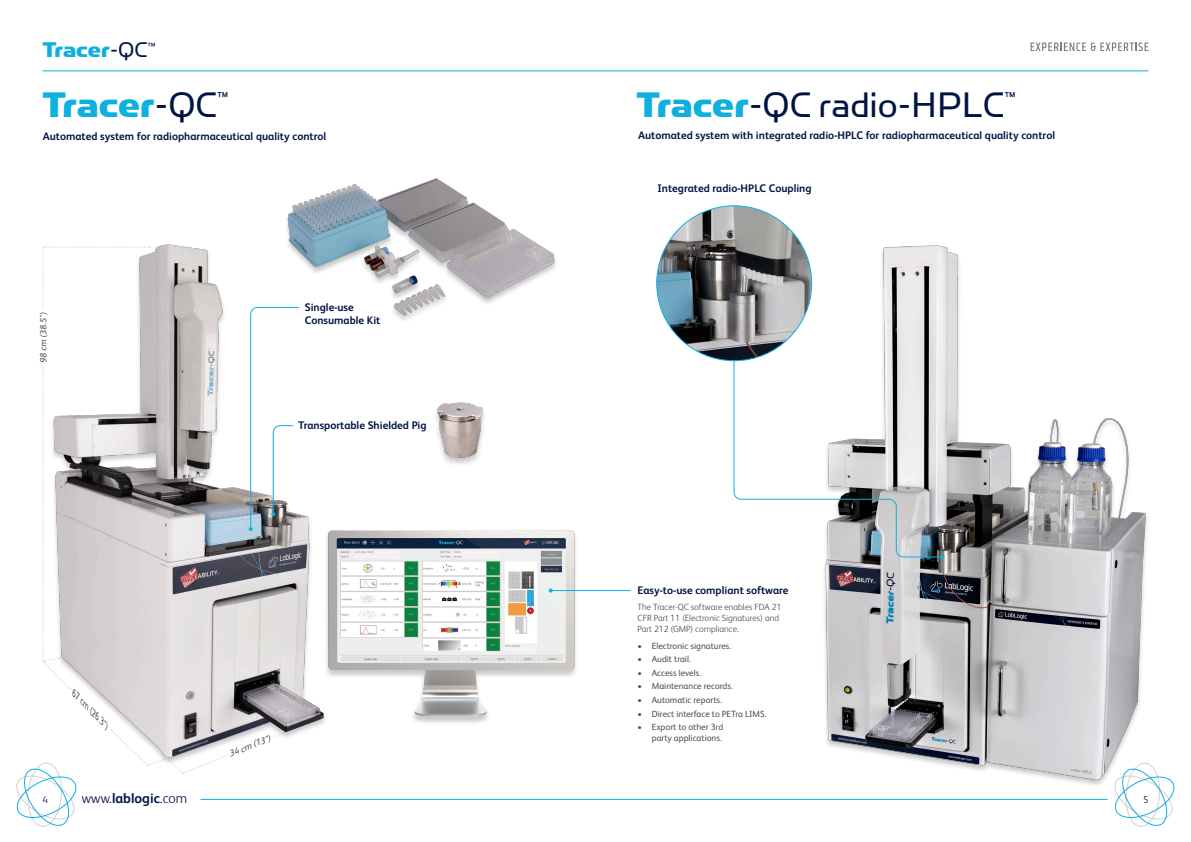
<style>
.page{position:relative;width:1191px;height:842px;background:#fff}
.page>*{position:absolute;margin:0;border:0;box-sizing:border-box;transform-origin:0 0}
.t1{font:40px "Simian Display Orangutan";color:#001443}
.t2{font:40px "Simian Display Chimpanzee";letter-spacing:-.005em;color:#0eb0df}
.t3{font:24px "Simian Display Chimpanzee";letter-spacing:-.005em;color:#0eb0df}
.t4{font:16px "Simian Display Orangutan";color:#001443}
.t5{font:300 14px "FS Albert Pro";letter-spacing:.005em;color:#001443}
.t6{font:700 11px/13.2px "FS Albert Pro";color:#001443}
.t7{font:300 10px "FS Albert Pro";color:#001443}
.t8{font:9px/10.8px "FS Albert Pro";color:#4b4c4d;text-align:right}
.t9{font:300 9px/10.8px "FS Albert Pro";color:#4b4c4d}
.t10{font:italic 9px "FS Albert Pro";color:#4b4c4d}
.s1{font-family:"Simian Display Orangutan";color:#001443}
.s2{font-family:"Simian Display Chimpanzee";color:#0eb0df}
.s3{font-weight:300}
.s4{font-weight:700}
</style>
<div class="page">
<svg style="left:1030px;top:43px;width:118px;height:8px"></svg>
<hr style="left:43px;top:70px;width:1105px;height:1px;background:#0eb0df">
<img style="left:49px;top:244px;width:266px;height:493px">
<img style="left:765px;top:211px;width:383px;height:574px">
<svg style="left:42px;top:247px;width:109px;height:442px"></svg>
<img style="left:315px;top:530px;width:277px;height:197px">
<hr style="left:551px;top:590px;width:79px;height:1px;background:#0eb0df">
<svg style="left:549px;top:588px;width:4px;height:4px"></svg>
<div style="left:433px;top:403px;width:54px;height:65px;background:#231f20;opacity:.25"></div>
<img style="left:433px;top:402px;width:54px;height:61px">
<svg style="left:111px;top:729px;width:172px;height:45px"></svg>
<hr style="left:200px;top:799px;width:907px;height:1px;background:#0eb0df">
<svg style="left:1112px;top:762px;width:63px;height:65px"></svg>
<svg style="left:16px;top:762px;width:61px;height:65px"></svg>
<img style="left:279px;top:178px;width:277px;height:145px">
<svg style="left:249px;top:306px;width:51px;height:225px"></svg>
<svg style="left:733px;top:333px;width:210px;height:225px"></svg>
<svg style="left:940px;top:555px;width:4px;height:4px"></svg>
<img style="left:656px;top:206px;width:155px;height:155px;border-radius:77px">
<p class="t3" style="left:43px;top:37px;width:115px">Tracer<span class="s1">-QC</span><sup>™</sup></p>
<p class="t2" style="left:43px;top:83px;width:176px">Tracer<span class="s1">-QC</span></p>
<p class="t4" style="left:217px;top:89px;width:13px">™</p>
<p class="t1" style="left:636px;top:84px;width:369px"><span class="s2">Tracer</span>-QC radio-HPLC</p>
<p class="t4" style="left:1004px;top:89px;width:13px">™</p>
<p class="t6" style="left:43px;top:129px;width:285px">Automated system for radiopharmaceutical quality control</p>
<p class="t6" style="left:638px;top:129px;width:418px">Automated system with integrated radio-HPLC for radiopharmaceutical quality control</p>
<p class="t8" style="left:37px;top:363px;width:54px;rotate:-90deg">98 cm (38.5<span class="s3">"</span>)</p>
<p class="t10" style="left:79px;top:688px;width:52px;rotate:46deg">67 cm (26.3")</p>
<p class="t6" style="left:305px;top:300px;width:77px">Single-use<br>Consumable Kit</p>
<p class="t6" style="left:298px;top:418px;width:130px">Transportable Shielded Pig</p>
<p class="t10" style="left:227px;top:748px;width:46px;rotate:-22deg">34 cm (13")</p>
<p class="t6" style="left:657px;top:181px;width:156px">Integrated radio-HPLC Coupling</p>
<p class="t6" style="left:637px;top:583px;width:152px">Easy-to-use compliant software</p>
<p class="t9" style="left:637px;top:601px;width:145px">The Tracer-QC software enables FDA 21<br>CFR Part 11 (Electronic Signatures) and<br>Part 212 (GMP) compliance.</p>
<p class="t8" style="left:637px;top:639px;width:95px">• Electronic signatures.</p>
<p class="t8" style="left:637px;top:653px;width:55px">• Audit trail.</p>
<p class="t8" style="left:637px;top:667px;width:65px">• Access levels.</p>
<p class="t8" style="left:637px;top:680px;width:97px">• Maintenance records.</p>
<p class="t8" style="left:637px;top:694px;width:86px">• Automatic reports.</p>
<p class="t8" style="left:637px;top:708px;width:130px">• Direct interface to PETra LIMS.</p>
<p class="t8" style="left:637px;top:721px;width:87px">• Export to other 3rd party applications.</p>
<p class="t7" style="left:43px;top:793px;width:7px">4</p>
<p class="t5" style="left:82px;top:789px;width:107px">www.<span class="s4">lablogic</span>.com</p>
<p class="t7" style="left:1143px;top:792px;width:7px">5</p>
</div>
